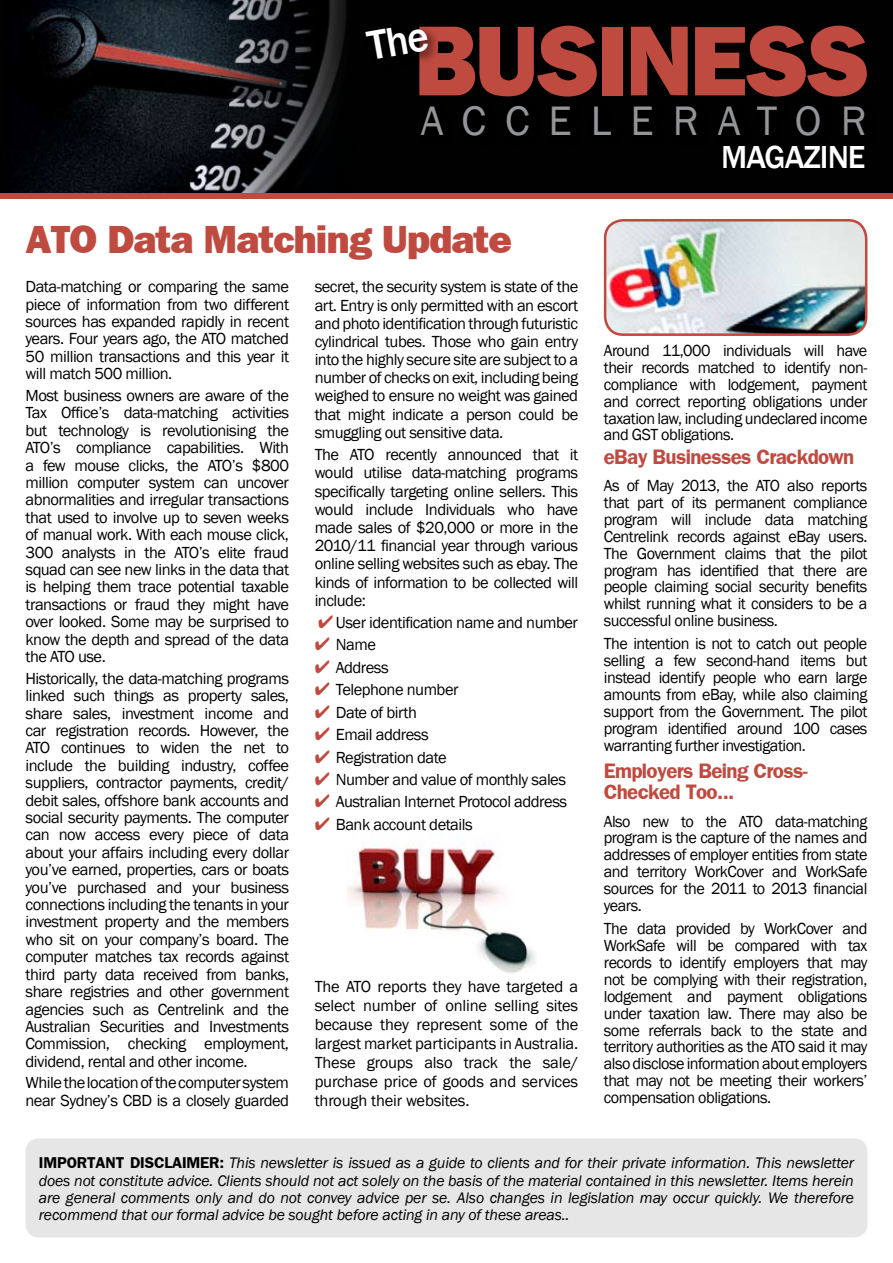
<style>
.page{position:relative;width:893px;height:1263px;background:#fff}
.page>*{position:absolute;margin:0;border:0;box-sizing:border-box;transform-origin:0 0}
.t1{font:99.75px "Frankfurt Gothic Heavy Plain";letter-spacing:-.03em;color:#bf4a40}
.t2{font:42.3px "Franklin Gothic";letter-spacing:.45em;color:#939598}
.t3{font:39.3px "Frankfurt Gothic Heavy Plain";letter-spacing:-.02em;color:#bf4a40}
.t4{font:500 32.7px "Franklin Gothic";letter-spacing:-.03em;color:#fff}
.t5{font:700 21px/21px "Frankfurt Gothic";letter-spacing:-.03em;color:#bf4a40}
.t6{font:16.5px/17.4px "Franklin Gothic";letter-spacing:-.03em;color:#000;text-align:justify}
.t7{font:italic 15.75px/17.2px "Franklin Gothic";letter-spacing:-.01em;color:#000;text-align:justify}
.s1{color:#bf4a40}
.s2{font-family:"Frankfurt Gothic";font-weight:700;font-style:normal}
</style>
<div class="page">
<img style="left:347px;top:842px;width:189px;height:132px">
<div style="left:0;top:190px;width:893px;height:8px;background:#bf4a40"></div>
<img style="left:4px;top:0;width:189px;height:193px">
<svg style="left:193px;top:0;width:700px;height:193px;background:#0c0d0e"></svg>
<div style="left:361px;top:24px;width:145px;height:95px;background:#000"></div>
<div style="left:417px;top:102px;width:476px;height:78px;background:#000"></div>
<div style="left:26px;top:1138px;width:841px;height:99px;background:#e6e6e6;border-radius:13px"></div>
<img style="left:605px;top:220px;width:261px;height:115px">
<div style="left:604px;top:219px;width:263px;height:117px;border:3px solid #bf4a40;border-radius:18px"></div>
<h1 class="t1" style="left:414px;top:2px;width:457px">BUSINESS</h1>
<h2 class="t2" style="left:421px;top:94px;width:447px">ACCELERATOR</h2>
<h3 class="t4" style="left:721px;top:137px;width:146px">MAGAZINE</h3>
<h3 class="t3" style="left:26px;top:216px;width:488px">ATO Data Matching Update</h3>
<p class="t6" style="left:26px;top:278px;width:265px">Data-matching or comparing the same piece of information from two different sources has expanded rapidly in recent years. Four years ago, the ATO matched 50 million transactions and this year it will match 500 million.</p>
<p class="t6" style="left:26px;top:387px;width:265px">Most business owners are aware of the Tax Office’s data-matching activities but technology is revolutionising the ATO’s compliance capabilities. With a few mouse clicks, the ATO’s $800 million computer system can uncover abnormalities and irregular transactions that used to involve up to seven weeks of manual work. With each mouse click, 300 analysts in the ATO’s elite fraud squad can see new links in the data that is helping them trace potential taxable transactions or fraud they might have over looked. Some may be surprised to know the depth and spread of the data the ATO use.</p>
<p class="t6" style="left:26px;top:670px;width:265px">Historically, the data-matching programs linked such things as property sales, share sales, investment income and car registration records. However, the ATO continues to widen the net to include the building industry, coffee suppliers, contractor payments, credit/ debit sales, offshore bank accounts and social security payments. The computer can now access every piece of data about your affairs including every dollar you’ve earned, properties, cars or boats you’ve purchased and your business connections including the tenants in your investment property and the members who sit on your company’s board. The computer matches tax records against third party data received from banks, share registries and other government agencies such as Centrelink and the Australian Securities and Investments Commission, checking employment, dividend, rental and other income.</p>
<p class="t6" style="left:26px;top:1074px;width:265px">While the location of the computer system near Sydney’s CBD is a closely guarded</p>
<p class="t6" style="left:315px;top:278px;width:265px;line-height:18.1px">secret, the security system is state of the art. Entry is only permitted with an escort and photo identification through futuristic cylindrical tubes. Those who gain entry into the highly secure site are subject to a number of checks on exit, including being weighed to ensure no weight was gained that might indicate a person could be smuggling out sensitive data.</p>
<p class="t6" style="left:315px;top:446px;width:265px;line-height:18.1px">The ATO recently announced that it would utilise data-matching programs specifically targeting online sellers. This would include Individuals who have made sales of $20,000 or more in the 2010/11 financial year through various online selling websites such as ebay. The kinds of information to be collected will include:</p>
<p class="t6" style="left:318px;top:614px;width:261px"><span class="s1">✔</span> User identification name and number</p>
<p class="t6" style="left:315px;top:636px;width:63px"><span class="s1">✔</span> Name</p>
<p class="t6" style="left:315px;top:659px;width:76px"><span class="s1">✔</span> Address</p>
<p class="t6" style="left:315px;top:681px;width:145px"><span class="s1">✔</span> Telephone number</p>
<p class="t6" style="left:315px;top:704px;width:104px"><span class="s1">✔</span> Date of birth</p>
<p class="t6" style="left:315px;top:726px;width:116px"><span class="s1">✔</span> Email address</p>
<p class="t6" style="left:315px;top:749px;width:134px"><span class="s1">✔</span> Registration date</p>
<p class="t6" style="left:315px;top:771px;width:253px"><span class="s1">✔</span> Number and value of monthly sales</p>
<p class="t6" style="left:315px;top:793px;width:254px"><span class="s1">✔</span> Australian Internet Protocol address</p>
<p class="t6" style="left:315px;top:816px;width:160px"><span class="s1">✔</span> Bank account details</p>
<p class="t6" style="left:315px;top:977px;width:265px;line-height:18.9px">The ATO reports they have targeted a select number of online selling sites because they represent some of the largest market participants in Australia.<br>These groups also track the sale/ purchase price of goods and services through their websites.</p>
<p class="t6" style="left:604px;top:342px;width:265px;line-height:17px">Around 11,000 individuals will have their records matched to identify non&shy;compliance with lodgement, payment and correct reporting obligations under taxation law, including undeclared income and GST obligations.</p>
<p class="t5" style="left:604px;top:445px;width:252px">eBay Businesses Crackdown</p>
<p class="t6" style="left:604px;top:477px;width:265px;line-height:17px">As of May 2013, the ATO also reports that part of its permanent compliance program will include data matching Centrelink records against eBay users.<br>The Government claims that the pilot program has identified that there are people claiming social security benefits whilst running what it considers to be a successful online business.</p>
<p class="t6" style="left:604px;top:636px;width:265px;line-height:17px">The intention is not to catch out people selling a few second-hand items but instead identify people who earn large amounts from eBay, while also claiming support from the Government. The pilot program identified around 100 cases warranting further investigation.</p>
<p class="t5" style="left:604px;top:760px;width:205px">Employers Being Cross-<br>Checked Too...</p>
<p class="t6" style="left:604px;top:813px;width:265px;line-height:17px">Also new to the ATO data-matching program is the capture of the names and addresses of employer entities from state and territory WorkCover and WorkSafe sources for the 2011 to 2013 financial years.</p>
<p class="t6" style="left:604px;top:921px;width:265px;line-height:17px">The data provided by WorkCover and WorkSafe will be compared with tax records to identify employers that may not be complying with their registration, lodgement and payment obligations under taxation law. There may also be some referrals back to the state and territory authorities as the ATO said it may also disclose information about employers that may not be meeting their workers’ compensation obligations.</p>
<p class="t7" style="left:39px;top:1155px;width:817px"><span class="s2">IMPORTANT DISCLAIMER:</span> This newsletter is issued as a guide to clients and for their private information. This newsletter does not constitute advice. Clients should not act solely on the basis of the material contained in this newsletter. Items herein are general comments only and do not convey advice per se. Also changes in legislation may occur quickly. We therefore recommend that our formal advice be sought before acting in any of these areas..</p>
</div>
